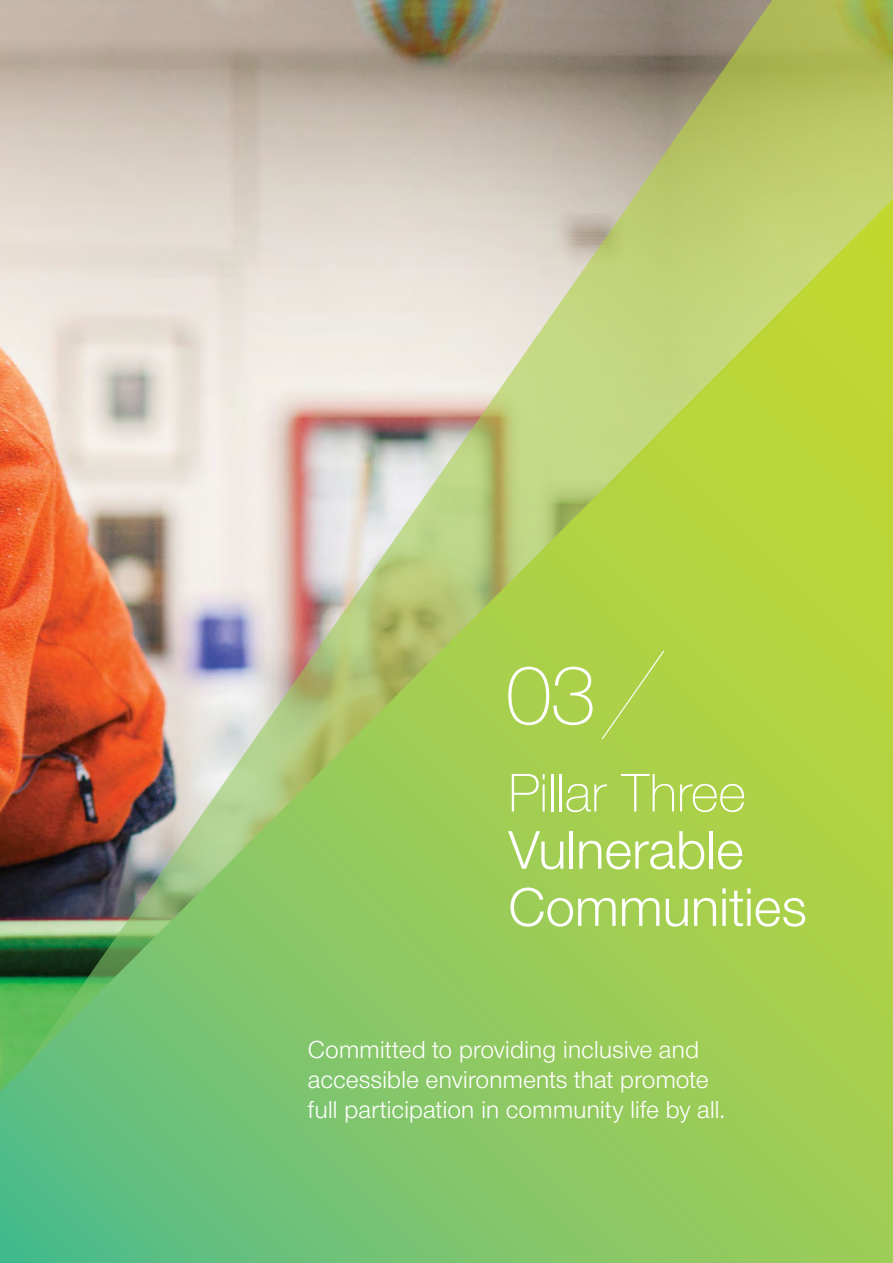
<style>
.page{position:relative;width:893px;height:1263px;background:#fff}
.page>*{position:absolute;margin:0;border:0;box-sizing:border-box;transform-origin:0 0}
.t1{font:100 81.9px "Helvetica Neue LT Std";color:#fff}
.t2{font:300 52.5px/57.2px "Helvetica Neue LT Pro";color:#fff}
.t3{font:100 52.5px "Helvetica Neue LT Pro";letter-spacing:-.005em;color:#fff}
.t4{font:25.5px/30px "Nimbus Sans Novus T";letter-spacing:-.005em;color:#fff}
</style>
<div class="page">
<svg style="left:0;top:0;width:893px;height:199px;background:#b6b090"></svg>
<img style="left:0;top:199px;width:893px;height:1064px">
<div style="left:601px;top:649px;width:64px;height:91px;background:#add148"></div>
<h1 class="t1" style="left:506px;top:648px;width:92px">03</h1>
<h2 class="t3" style="left:508px;top:763px;width:239px">Pillar Three</h2>
<h2 class="t2" style="left:508px;top:820px;width:300px">Vulnerable<br>Communities</h2>
<p class="t4" style="left:308px;top:1034px;width:419px">Committed to providing inclusive and accessible environments that promote full participation in community life by all.</p>
</div>
